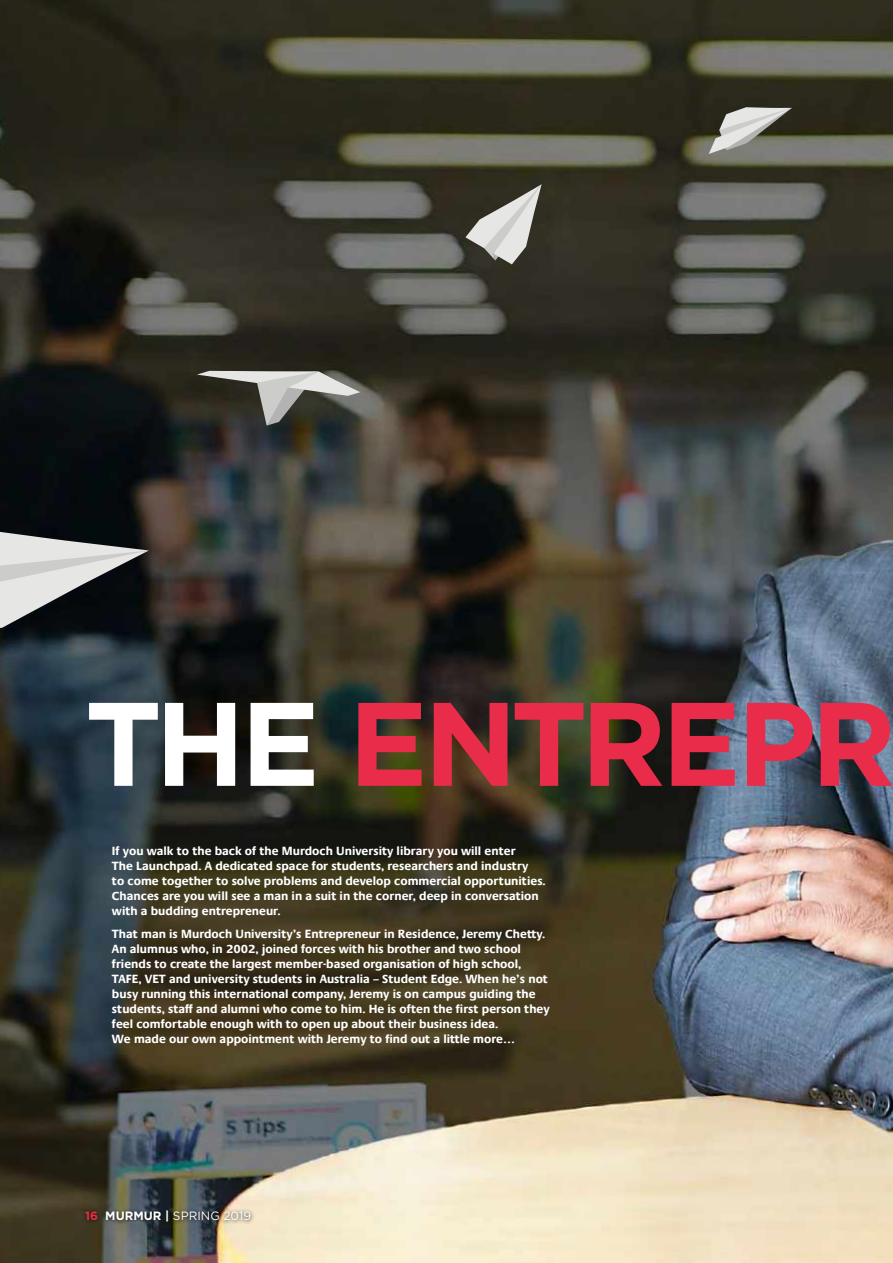
<style>
.page{position:relative;width:893px;height:1263px;background:#fff}
.page>*{position:absolute;margin:0;border:0;box-sizing:border-box;transform-origin:0 0}
.t1{font:700 118.5px "Gotham";letter-spacing:-.045em;color:#e92c4a}
.t2{font:700 12px/15px "Praxis Com";color:#fff}
.t3{font:12px "Gotham";color:#fff}
.s1{color:#fff}
.s2{font-weight:700;color:#e92c4a}
.s3{font-weight:700}
</style>
<div class="page">
<img style="left:0;top:0;width:893px;height:1263px">
<svg style="left:0;top:532px;width:149px;height:96px;background:#737576"></svg>
<svg style="left:197px;top:371px;width:163px;height:55px;background:#6c6c65"></svg>
<svg style="left:709px;top:107px;width:83px;height:47px;background:#92928a"></svg>
<svg style="left:465px;top:184px;width:77px;height:80px;background:#82817a"></svg>
<div style="left:81px;top:1207px;width:173px;height:19px;background:#000;opacity:.75"></div>
<h1 class="t1" style="left:85px;top:665px;width:813px"><span class="s1">THE</span> ENTREPR</h1>
<p class="t2" style="left:112px;top:843px;width:435px">If you walk to the back of the Murdoch University library you will enter<br>The Launchpad. A dedicated space for students, researchers and industry<br>to come together to solve problems and develop commercial opportunities.<br>Chances are you will see a man in a suit in the corner, deep in conversation with a budding entrepreneur.</p>
<p class="t2" style="left:112px;top:927px;width:439px">That man is Murdoch University’s Entrepreneur in Residence, Jeremy Chetty.<br>An alumnus who, in 2002, joined forces with his brother and two school friends to create the largest member-based organisation of high school, TAFE, VET and university students in Australia – Student Edge. When he’s not busy running this international company, Jeremy is on campus guiding the students, staff and alumni who come to him. He is often the first person they feel comfortable enough with to open up about their business idea.<br>We made our own appointment with Jeremy to find out a little more…</p>
<p class="t3" style="left:85px;top:1208px;width:168px"><span class="s2">16</span> <span class="s3">MURMUR |</span> SPRING 2019</p>
</div>
